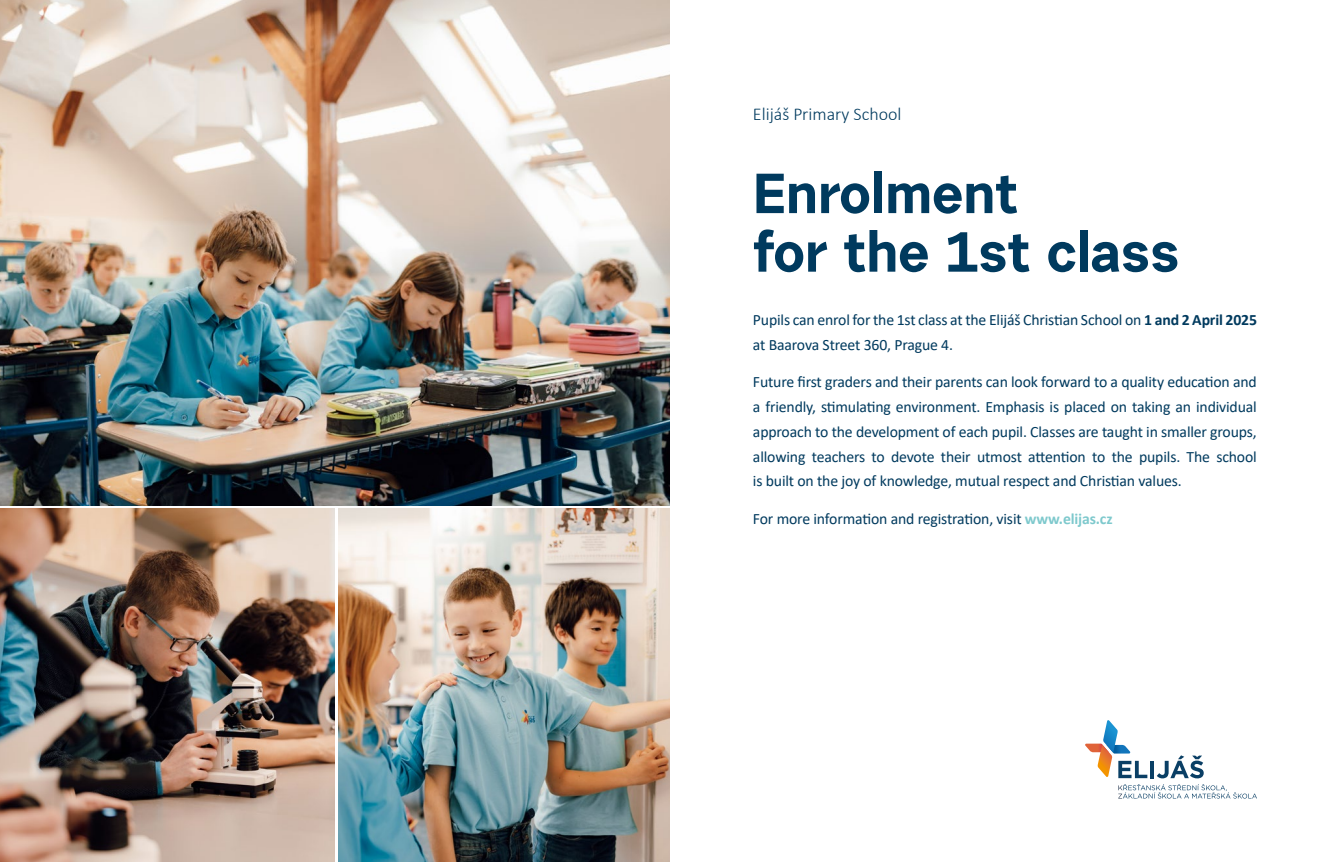
<style>
.page{position:relative;width:1340px;height:862px;background:#fff}
.page>*{position:absolute;margin:0;border:0;box-sizing:border-box;transform-origin:0 0}
.t1{font:700 56.25px/58.5px "Urban Grotesk Re Bo";letter-spacing:-.01em;color:#003a5e}
.t2{font:300 18px "Calibri";color:#003a5e}
.t3{font:15.75px/24.8px "Calibri";letter-spacing:-.01em;color:#003a5e}
.s1{font-weight:700}
.s2{font-weight:700;color:#7ec9cd}
</style>
<div class="page">
<img style="left:0;top:0;width:670px;height:504px">
<img style="left:338px;top:508px;width:332px;height:353px">
<img style="left:0;top:508px;width:335px;height:353px">
<svg style="left:1085px;top:720px;width:171px;height:78px"></svg>
<p class="t2" style="left:753px;top:103px;width:150px">Elijáš Primary School</p>
<h1 class="t1" style="left:753px;top:163px;width:428px">Enrolment<br>for the 1st class</h1>
<p class="t3" style="left:753px;top:307px;width:505px">Pupils can enrol for the 1st class at the Elijáš Christian School on <span class="s1">1 and 2 April 2025 </span>at Baarova Street 360, Prague 4.</p>
<p class="t3" style="left:753px;top:369px;width:505px;text-align:justify">Future first graders and their parents can look forward to a quality education and a friendly, stimulating environment. Emphasis is placed on taking an individual approach to the development of each pupil. Classes are taught in smaller groups, allowing teachers to devote their utmost attention to the pupils. The school is built on the joy of knowledge, mutual respect and Christian values.</p>
<p class="t3" style="left:753px;top:505px;width:361px">For more information and registration, visit <span class="s2">www.elijas.cz</span></p>
</div>
